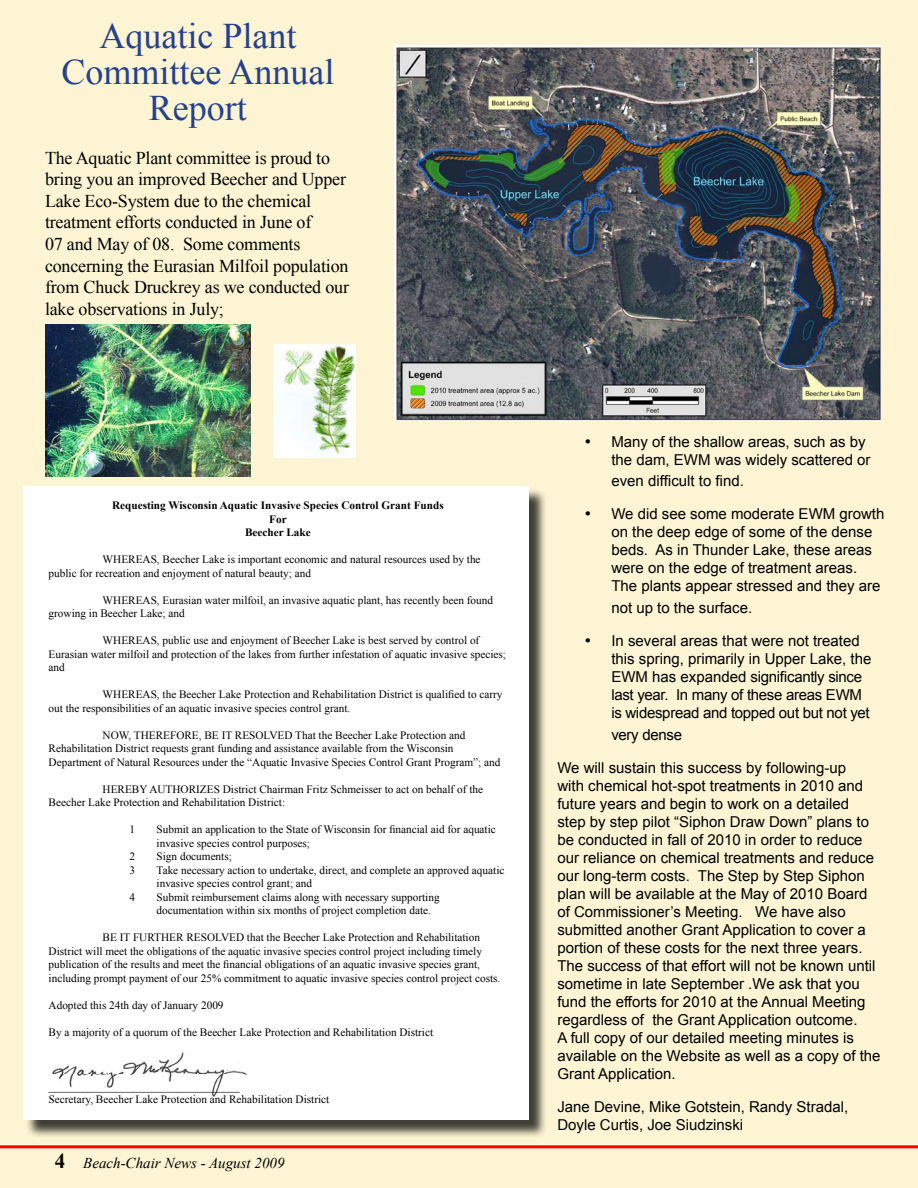
<style>
.page{position:relative;width:918px;height:1188px;background:#fcf4d2}
.page>*{position:absolute;margin:0;border:0;box-sizing:border-box;transform-origin:0 0}
.t1{font:36px/36px "Times New Roman";color:#25408f;text-align:center}
.t2{font:18px/21.6px "Times New Roman";letter-spacing:-.01em;color:#000}
.t3{font:15px/18px "Arial";color:#000}
.t4{font:italic 15px "Times New Roman";color:#000}
.t5{font:15px "Arial";letter-spacing:-.02em;color:#000}
.t6{font:11.25px/13.5px "Times New Roman";color:#000}
.t7{font:700 11.25px/13.5px "Times New Roman";color:#000;text-align:center}
.s1{font-weight:700;font-style:normal;font-size:21px}
</style>
<div class="page">
<hr style="left:0;top:1145px;width:918px;height:3px;background:#f00">
<div style="left:25px;top:488px;width:522px;height:651px;background:#000;opacity:.75"></div>
<div style="left:23px;top:486px;width:505px;height:634px;background:#fff"></div>
<img style="left:395px;top:46px;width:486px;height:374px">
<img style="left:52px;top:1052px;width:195px;height:45px">
<img style="left:273px;top:344px;width:83px;height:113px">
<img style="left:46px;top:324px;width:204px;height:153px">
<h1 class="t1" style="left:62px;top:18px;width:274px">Aquatic Plant<br>Committee Annual<br>Report</h1>
<p class="t2" style="left:45px;top:147px;width:306px">The Aquatic Plant committee is proud to bring you an improved Beecher and Upper Lake Eco-System due to the chemical treatment efforts conducted in June of<br>07 and May of 08. Some comments concerning the Eurasian Milfoil population from Chuck Druckrey as we conducted our lake observations in July;</p>
<p class="t7" style="left:112px;top:498px;width:333px">Requesting Wisconsin Aquatic Invasive Species Control Grant Funds<br>For<br>Beecher Lake</p>
<p class="t6" style="left:49px;top:553px;width:434px;text-indent:54px">WHEREAS, Beecher Lake is important economic and natural resources used by the public for recreation and enjoyment of natural beauty; and</p>
<p class="t6" style="left:49px;top:593px;width:446px;text-indent:54px">WHEREAS, Eurasian water milfoil, an invasive aquatic plant, has recently been found growing in Beecher Lake; and</p>
<p class="t6" style="left:49px;top:634px;width:459px;text-indent:54px">WHEREAS, public use and enjoyment of Beecher Lake is best served by control of<br>Eurasian water milfoil and protection of the lakes from further infestation of aquatic invasive species; and</p>
<p class="t6" style="left:49px;top:688px;width:455px;text-indent:54px">WHEREAS, the Beecher Lake Protection and Rehabilitation District is qualified to carry out the responsibilities of an aquatic invasive species control grant.</p>
<p class="t6" style="left:49px;top:728px;width:453px;text-indent:54px">NOW, THEREFORE, BE IT RESOLVED That the Beecher Lake Protection and<br>Rehabilitation District requests grant funding and assistance available from the Wisconsin<br>Department of Natural Resources under the “Aquatic Invasive Species Control Grant Program”; and</p>
<p class="t6" style="left:49px;top:782px;width:436px;text-indent:54px">HEREBY AUTHORIZES District Chairman Fritz Schmeisser to act on behalf of the<br>Beecher Lake Protection and Rehabilitation District:</p>
<p class="t6" style="left:130px;top:823px;width:7px">1</p>
<p class="t6" style="left:157px;top:823px;width:341px">Submit an application to the State of Wisconsin for financial aid for aquatic invasive species control purposes;</p>
<p class="t6" style="left:130px;top:850px;width:7px">2</p>
<p class="t6" style="left:157px;top:850px;width:77px">Sign documents;</p>
<p class="t6" style="left:130px;top:863px;width:7px">3</p>
<p class="t6" style="left:157px;top:863px;width:349px">Take necessary action to undertake, direct, and complete an approved aquatic invasive species control grant; and</p>
<p class="t6" style="left:130px;top:890px;width:7px">4</p>
<p class="t6" style="left:157px;top:890px;width:285px">Submit reimbursement claims along with necessary supporting documentation within six months of project completion date.</p>
<p class="t6" style="left:49px;top:931px;width:453px;text-indent:54px">BE IT FURTHER RESOLVED that the Beecher Lake Protection and Rehabilitation District will meet the obligations of the aquatic invasive species control project including timely publication of the results and meet the financial obligations of an aquatic invasive species grant, including prompt payment of our 25% commitment to aquatic invasive species control project costs.</p>
<p class="t6" style="left:49px;top:998px;width:176px">Adopted this 24th day of January 2009</p>
<p class="t6" style="left:49px;top:1025px;width:386px">By a majority of a quorum of the Beecher Lake Protection and Rehabilitation District</p>
<p class="t6" style="left:49px;top:1079px;width:282px">__________________________________<br>Secretary, Beecher Lake Protection and Rehabilitation District</p>
<h3 class="t4" style="left:55px;top:1152px;width:231px"><span class="s1">4</span> Beach-Chair News - August 2009</h3>
<h3 class="t3" style="left:611px;top:433px;width:261px;text-indent:-27px">• Many of the shallow areas, such as by the dam, EWM was widely scattered or</h3>
<h3 class="t3" style="left:611px;top:472px;width:134px">even difficult to find.</h3>
<h3 class="t3" style="left:611px;top:505px;width:275px;text-indent:-27px">• We did see some moderate EWM growth on the deep edge of some of the dense beds. As in Thunder Lake, these areas were on the edge of treatment areas.<br>The plants appear stressed and they are</h3>
<h3 class="t3" style="left:611px;top:599px;width:142px">not up to the surface.</h3>
<h3 class="t3" style="left:611px;top:632px;width:262px;text-indent:-27px">• In several areas that were not treated this spring, primarily in Upper Lake, the EWM has expanded significantly since last year. In many of these areas EWM is widespread and topped out but not yet</h3>
<h3 class="t5" style="left:611px;top:724px;width:72px">very dense</h3>
<p class="t3" style="left:557px;top:758px;width:325px">We will sustain this success by following-up<br>with chemical hot-spot treatments in 2010 and future years and begin to work on a detailed step by step pilot “Siphon Draw Down” plans to be conducted in fall of 2010 in order to reduce our reliance on chemical treatments and reduce our long-term costs. The Step by Step Siphon plan will be available at the May of 2010 Board of Commissioner’s Meeting. We have also submitted another Grant Application to cover a portion of these costs for the next three years.<br>The success of that effort will not be known until sometime in late September .We ask that you fund the efforts for 2010 at the Annual Meeting regardless of the Grant Application outcome.<br>A full copy of our detailed meeting minutes is available on the Website as well as a copy of the Grant Application.</p>
<h3 class="t3" style="left:557px;top:1097px;width:292px">Jane Devine, Mike Gotstein, Randy Stradal,<br>Doyle Curtis, Joe Siudzinski</h3>
</div>
